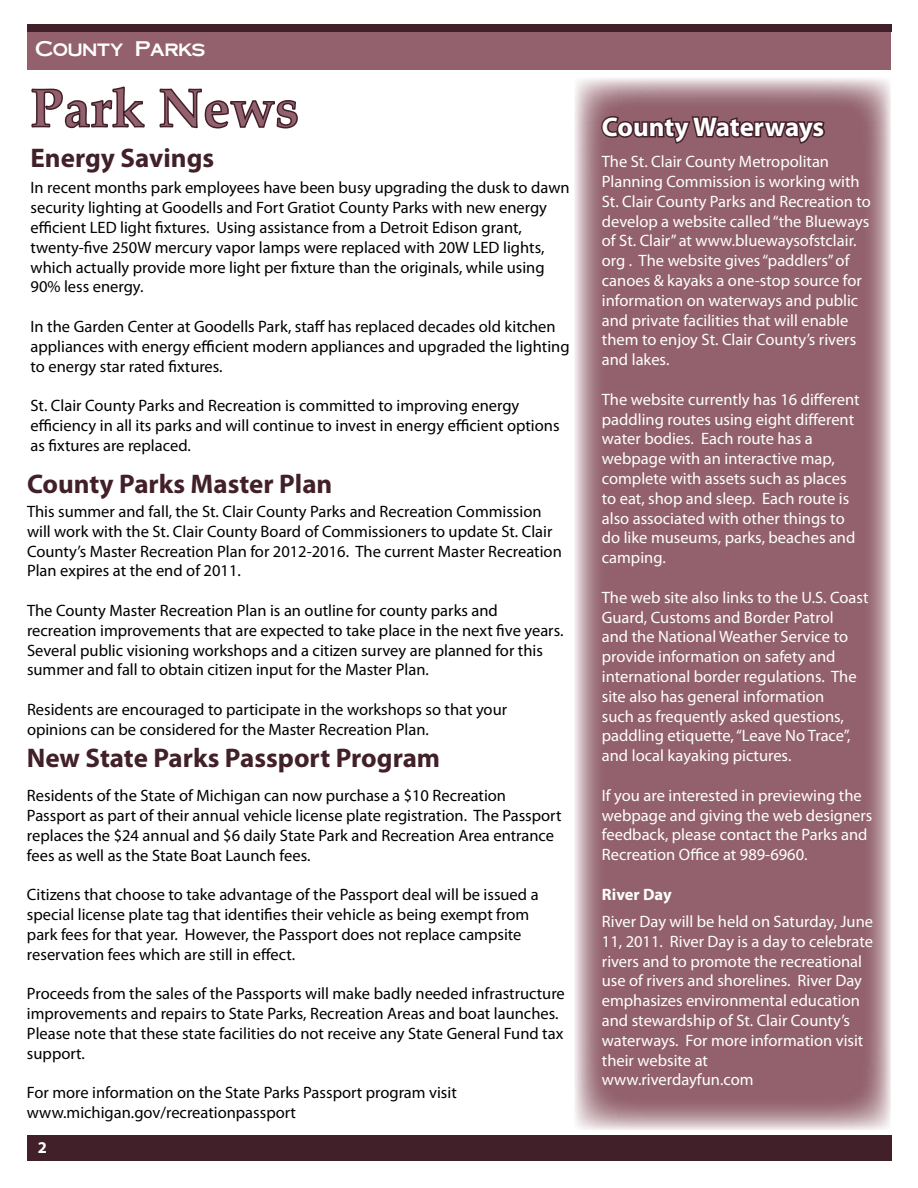
<style>
.page{position:relative;width:918px;height:1188px;background:#fff}
.page>*{position:absolute;margin:0;border:0;box-sizing:border-box;transform-origin:0 0}
.t1{font:700 54px "Palatino Linotype";color:#92616d}
.t2{font:700 27px "Myriad Pro";color:#422029}
.t3{font:700 27px "Myriad Pro";letter-spacing:-.005em;color:#fff}
.t4{font:21px "Cornerstone";color:#fff}
.t5{font:16.5px/19.8px "Myriad Pro";color:#000}
.t6{font:16.5px/19.8px "Myriad Pro";color:#fff}
.t7{font:700 16.5px "Myriad Pro";color:#fff}
</style>
<div class="page">
<svg style="left:575px;top:78px;width:316px;height:1052px;background:#9a6d78"></svg>
<div style="left:27px;top:28px;width:864px;height:39px;background:#92616d"></div>
<div style="left:27px;top:64px;width:864px;height:6px;background:#92616d"></div>
<div style="left:27px;top:1136px;width:864px;height:25px;background:#422029"></div>
<div style="left:27px;top:24px;width:864px;height:8px;background:#422029"></div>
<svg style="left:31px;top:86px;width:114px;height:43px"></svg>
<svg style="left:159px;top:88px;width:139px;height:41px"></svg>
<svg style="left:600px;top:78px;width:226px;height:102px;background:#926872"></svg>
<p class="t4" style="left:36px;top:37px;width:171px">County Parks</p>
<h1 class="t1" style="left:31px;top:70px;width:270px">Park News</h1>
<h2 class="t2" style="left:31px;top:141px;width:185px">Energy Savings</h2>
<p class="t5" style="left:31px;top:178px;width:541px">In recent months park employees have been busy upgrading the dusk to dawn security lighting at Goodells and Fort Gratiot County Parks with new energy efficient LED light fixtures. Using assistance from a Detroit Edison grant, twenty-five 250W mercury vapor lamps were replaced with 20W LED lights, which actually provide more light per fixture than the originals, while using 90% less energy.</p>
<p class="t5" style="left:31px;top:316px;width:541px">In the Garden Center at Goodells Park, staff has replaced decades old kitchen appliances with energy efficient modern appliances and upgraded the lighting to energy star rated fixtures.</p>
<p class="t5" style="left:31px;top:396px;width:531px">St. Clair County Parks and Recreation is committed to improving energy efficiency in all its parks and will continue to invest in energy efficient options as fixtures are replaced.</p>
<h2 class="t2" style="left:27px;top:466px;width:307px">County Parks Master Plan</h2>
<p class="t5" style="left:27px;top:501px;width:536px">This summer and fall, the St. Clair County Parks and Recreation Commission will work with the St. Clair County Board of Commissioners to update St. Clair County’s Master Recreation Plan for 2012-2016. The current Master Recreation Plan expires at the end of 2011.</p>
<p class="t5" style="left:27px;top:600px;width:538px">The County Master Recreation Plan is an outline for county parks and recreation improvements that are expected to take place in the next five years.<br>Several public visioning workshops and a citizen survey are planned for this summer and fall to obtain citizen input for the Master Plan.</p>
<p class="t5" style="left:27px;top:699px;width:482px">Residents are encouraged to participate in the workshops so that your opinions can be considered for the Master Recreation Plan.</p>
<h2 class="t2" style="left:27px;top:740px;width:415px">New State Parks Passport Program</h2>
<p class="t5" style="left:27px;top:786px;width:536px">Residents of the State of Michigan can now purchase a $10 Recreation Passport as part of their annual vehicle license plate registration. The Passport replaces the $24 annual and $6 daily State Park and Recreation Area entrance fees as well as the State Boat Launch fees.</p>
<p class="t5" style="left:27px;top:885px;width:513px">Citizens that choose to take advantage of the Passport deal will be issued a special license plate tag that identifies their vehicle as being exempt from park fees for that year. However, the Passport does not replace campsite reservation fees which are still in effect.</p>
<p class="t5" style="left:27px;top:984px;width:539px">Proceeds from the sales of the Passports will make badly needed infrastructure improvements and repairs to State Parks, Recreation Areas and boat launches.<br>Please note that these state facilities do not receive any State General Fund tax support.</p>
<p class="t5" style="left:27px;top:1083px;width:431px">For more information on the State Parks Passport program visit www.michigan.gov/recreationpassport</p>
<p class="t7" style="left:38px;top:1136px;width:11px">2</p>
<h2 class="t3" style="left:602px;top:109px;width:224px">County Waterways</h2>
<p class="t6" style="left:602px;top:151px;width:270px">The St. Clair County Metropolitan Planning Commission is working with St. Clair County Parks and Recreation to develop a website called “the Blueways of St. Clair” at www.bluewaysofstclair. org . The website gives “paddlers” of canoes &amp; kayaks a one-stop source for information on waterways and public and private facilities that will enable them to enjoy St. Clair County’s rivers and lakes.</p>
<p class="t6" style="left:602px;top:389px;width:259px">The website currently has 16 different paddling routes using eight different water bodies. Each route has a webpage with an interactive map, complete with assets such as places to eat, shop and sleep. Each route is also associated with other things to do like museums, parks, beaches and camping.</p>
<p class="t6" style="left:602px;top:587px;width:268px">The web site also links to the U.S. Coast Guard, Customs and Border Patrol<br>and the National Weather Service to provide information on safety and international border regulations. The site also has general information<br>such as frequently asked questions, paddling etiquette, “Leave No Trace”, and local kayaking pictures.</p>
<p class="t6" style="left:602px;top:785px;width:272px">If you are interested in previewing the webpage and giving the web designers feedback, please contact the Parks and Recreation Office at 989-6960.</p>
<p class="t7" style="left:602px;top:883px;width:71px">River Day</p>
<p class="t6" style="left:602px;top:911px;width:273px">River Day will be held on Saturday, June 11, 2011. River Day is a day to celebrate rivers and to promote the recreational use of rivers and shorelines. River Day emphasizes environmental education and stewardship of St. Clair County’s waterways. For more information visit their website at<br>www.riverdayfun.com</p>
</div>
